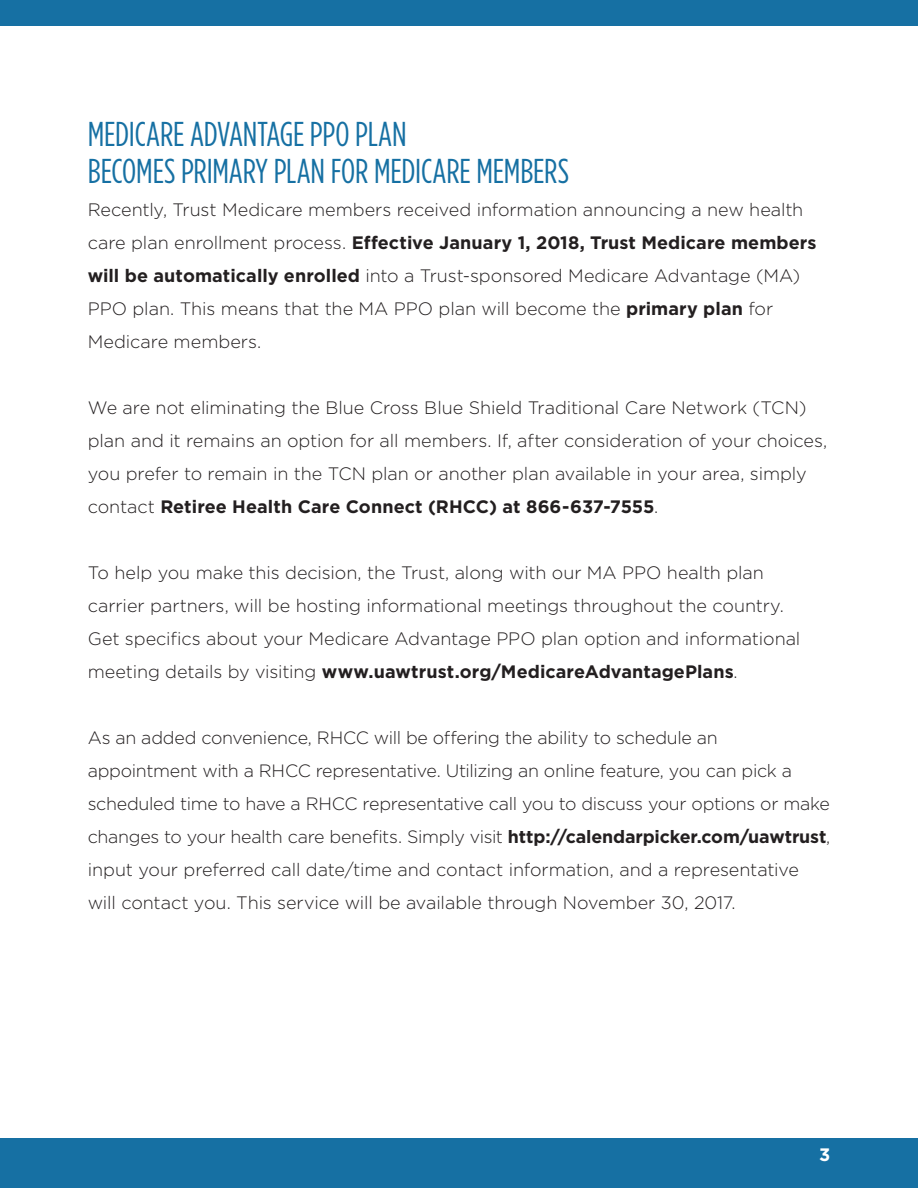
<style>
.page{position:relative;width:918px;height:1188px;background:#fff}
.page>*{position:absolute;margin:0;border:0;box-sizing:border-box;transform-origin:0 0}
.t1{font:34.5px/37.5px "Gotham Condensed";letter-spacing:-.005em;color:#1670a3}
.t2{font:300 18px/33px "Gotham";letter-spacing:-.005em;color:#231f20}
.t3{font:700 18px "Gotham";color:#fff}
.t4{font:300 17.85px/33px "Gotham";letter-spacing:-.02em;color:#231f20}
.s1{font-weight:700}
</style>
<div class="page">
<div style="left:0;top:0;width:918px;height:26px;background:#1670a3"></div>
<div style="left:0;top:1138px;width:918px;height:50px;background:#1670a3"></div>
<h1 class="t1" style="left:88px;top:115px;width:483px">MEDICARE ADVANTAGE PPO PLAN<br>BECOMES PRIMARY PLAN FOR MEDICARE MEMBERS</h1>
<p class="t2" style="left:88px;top:193px;width:730px">Recently, Trust Medicare members received information announcing a new health care plan enrollment process. <span class="s1">Effective January 1, 2018, Trust Medicare members will be automatically enrolled</span> into a Trust-sponsored Medicare Advantage (MA)<br>PPO plan. This means that the MA PPO plan will become the <span class="s1">primary plan</span> for Medicare members.</p>
<p class="t2" style="left:88px;top:391px;width:741px">We are not eliminating the Blue Cross Blue Shield Traditional Care Network (TCN) plan and it remains an option for all members. If, after consideration of your choices, you prefer to remain in the TCN plan or another plan available in your area, simply contact <span class="s1">Retiree Health Care Connect (RHCC) at 866-637-7555</span>.</p>
<p class="t2" style="left:88px;top:556px;width:714px">To help you make this decision, the Trust, along with our MA PPO health plan carrier partners, will be hosting informational meetings throughout the country.<br>Get specifics about your Medicare Advantage PPO plan option and informational meeting details by visiting <span class="s1">www.uawtrust.org/MedicareAdvantagePlans</span>.</p>
<p class="t4" style="left:88px;top:721px;width:744px">As an added convenience, RHCC will be offering the ability to schedule an appointment with a RHCC representative. Utilizing an online feature, you can pick a scheduled time to have a RHCC representative call you to discuss your options or make changes to your health care benefits. Simply visit <span class="s1">http://calendarpicker.com/uawtrust</span>,</p>
<p class="t2" style="left:88px;top:853px;width:713px">input your preferred call date/time and contact information, and a representative will contact you. This service will be available through November 30, 2017.</p>
<p class="t3" style="left:819px;top:1144px;width:13px">3</p>
</div>
